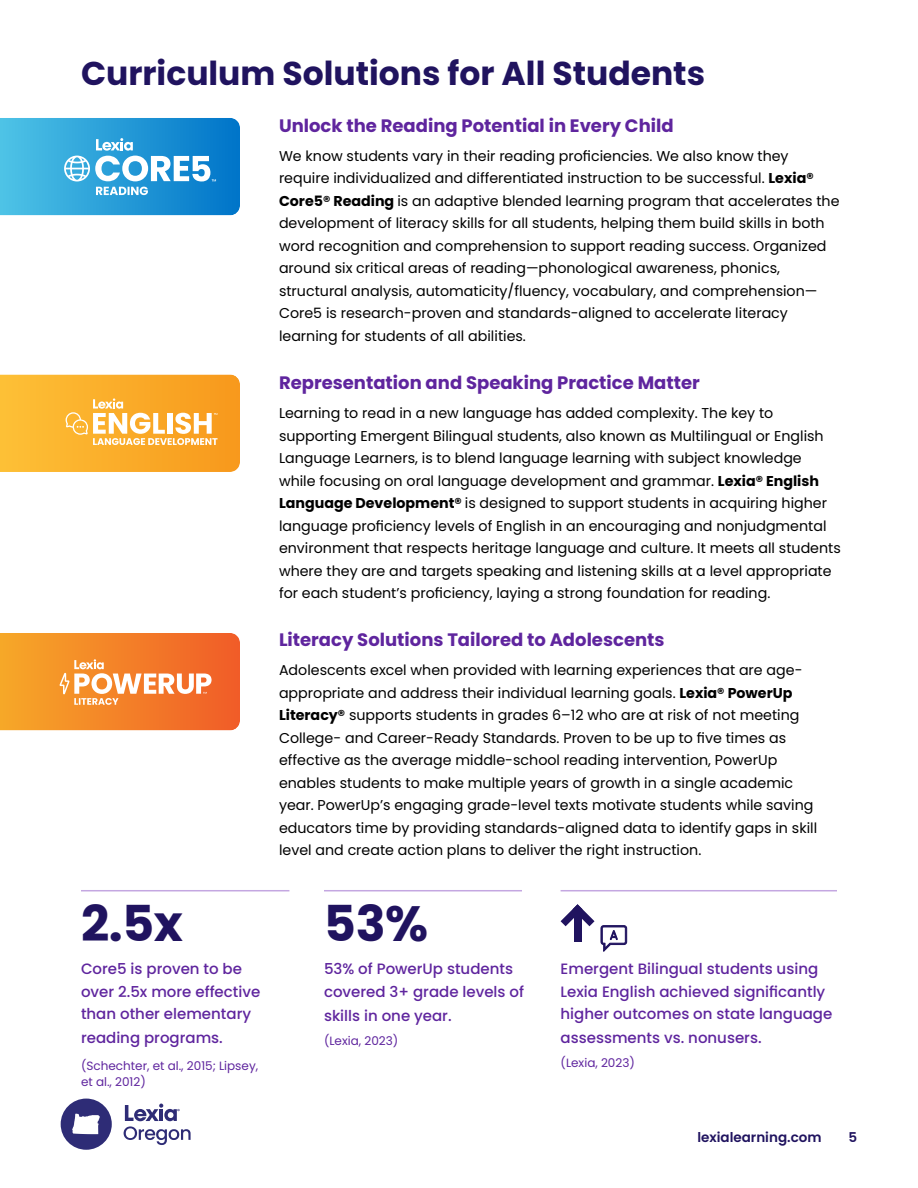
<style>
.page{position:relative;width:918px;height:1188px;background:#fff}
.page>*{position:absolute;margin:0;border:0;box-sizing:border-box;transform-origin:0 0}
.t1{font:700 49.5px "Poppins";color:#20135f}
.t2{font:700 33px "Poppins";color:#20135f}
.t3{font:700 18px "Poppins";color:#5f259e}
.t4{font:500 15px/22.5px "Poppins";color:#5f259e}
.t5{font:14.25px/22.5px "Poppins";color:#000}
.t6{font:600 13.5px "Poppins";color:#20135f}
.t7{font:12px/16.5px "Poppins";color:#5f259e}
.s1{font-weight:700}
</style>
<div class="page">
<svg style="left:124px;top:1104px;width:67px;height:41px"></svg>
<svg style="left:61px;top:1099px;width:51px;height:51px"></svg>
<img style="left:0;top:374px;width:240px;height:98px">
<img style="left:0;top:118px;width:240px;height:97px">
<svg style="left:96px;top:187px;width:52px;height:8px"></svg>
<svg style="left:64px;top:138px;width:152px;height:43px"></svg>
<svg style="left:66px;top:398px;width:152px;height:47px"></svg>
<img style="left:0;top:633px;width:240px;height:97px">
<svg style="left:60px;top:659px;width:152px;height:46px"></svg>
<hr style="left:81px;top:890px;width:208px;height:1px;background:#c4a7e1">
<hr style="left:324px;top:890px;width:198px;height:1px;background:#c4a7e1">
<hr style="left:561px;top:890px;width:276px;height:1px;background:#c4a7e1">
<svg style="left:561px;top:904px;width:67px;height:48px"></svg>
<div style="left:574px;top:913px;width:7px;height:28px;background:#20135f"></div>
<h2 class="t2" style="left:81px;top:54px;width:626px">Curriculum Solutions for All Students</h2>
<p class="t3" style="left:279px;top:114px;width:396px">Unlock the Reading Potential in Every Child</p>
<p class="t5" style="left:279px;top:145px;width:562px">We know students vary in their reading proficiencies. We also know they require individualized and differentiated instruction to be successful. <span class="s1">Lexia® Core5® Reading</span> is an adaptive blended learning program that accelerates the development of literacy skills for all students, helping them build skills in both word recognition and comprehension to support reading success. Organized around six critical areas of reading—phonological awareness, phonics, structural analysis, automaticity/fluency, vocabulary, and comprehension— Core5 is research-proven and standards-aligned to accelerate literacy learning for students of all abilities.</p>
<p class="t3" style="left:279px;top:372px;width:422px">Representation and Speaking Practice Matter</p>
<p class="t5" style="left:279px;top:402px;width:563px">Learning to read in a new language has added complexity. The key to supporting Emergent Bilingual students, also known as Multilingual or English Language Learners, is to blend language learning with subject knowledge while focusing on oral language development and grammar. <span class="s1">Lexia® English Language Development®</span> is designed to support students in acquiring higher language proficiency levels of English in an encouraging and nonjudgmental environment that respects heritage language and culture. It meets all students where they are and targets speaking and listening skills at a level appropriate for each student’s proficiency, laying a strong foundation for reading.</p>
<p class="t3" style="left:279px;top:629px;width:387px">Literacy Solutions Tailored to Adolescents</p>
<p class="t5" style="left:279px;top:659px;width:540px">Adolescents excel when provided with learning experiences that are age&shy;appropriate and address their individual learning goals. <span class="s1">Lexia® PowerUp Literacy®</span> supports students in grades 6–12 who are at risk of not meeting College- and Career-Ready Standards. Proven to be up to five times as effective as the average middle-school reading intervention, PowerUp enables students to make multiple years of growth in a single academic year. PowerUp’s engaging grade-level texts motivate students while saving educators time by providing standards-aligned data to identify gaps in skill level and create action plans to deliver the right instruction.</p>
<h1 class="t1" style="left:81px;top:894px;width:104px">2.5x</h1>
<h1 class="t1" style="left:324px;top:894px;width:106px">53%</h1>
<p class="t4" style="left:81px;top:959px;width:181px">Core5 is proven to be over 2.5x more effective than other elementary</p>
<p class="t4" style="left:81px;top:1028px;width:143px">reading programs.</p>
<p class="t7" style="left:81px;top:1057px;width:179px">(Schechter, et al., 2015; Lipsey, et al., 2012)</p>
<p class="t4" style="left:324px;top:959px;width:202px">53% of PowerUp students covered 3+ grade levels of</p>
<p class="t4" style="left:324px;top:1006px;width:129px">skills in one year.</p>
<p class="t7" style="left:324px;top:1033px;width:76px">(Lexia, 2023)</p>
<p class="t4" style="left:561px;top:959px;width:273px">Emergent Bilingual students using<br>Lexia English achieved significantly higher outcomes on state language</p>
<p class="t4" style="left:561px;top:1028px;width:203px">assessments vs. nonusers.</p>
<p class="t7" style="left:561px;top:1055px;width:76px">(Lexia, 2023)</p>
<p class="t6" style="left:697px;top:1132px;width:126px">lexialearning.com</p>
<p class="t6" style="left:849px;top:1132px;width:10px">5</p>
</div>
